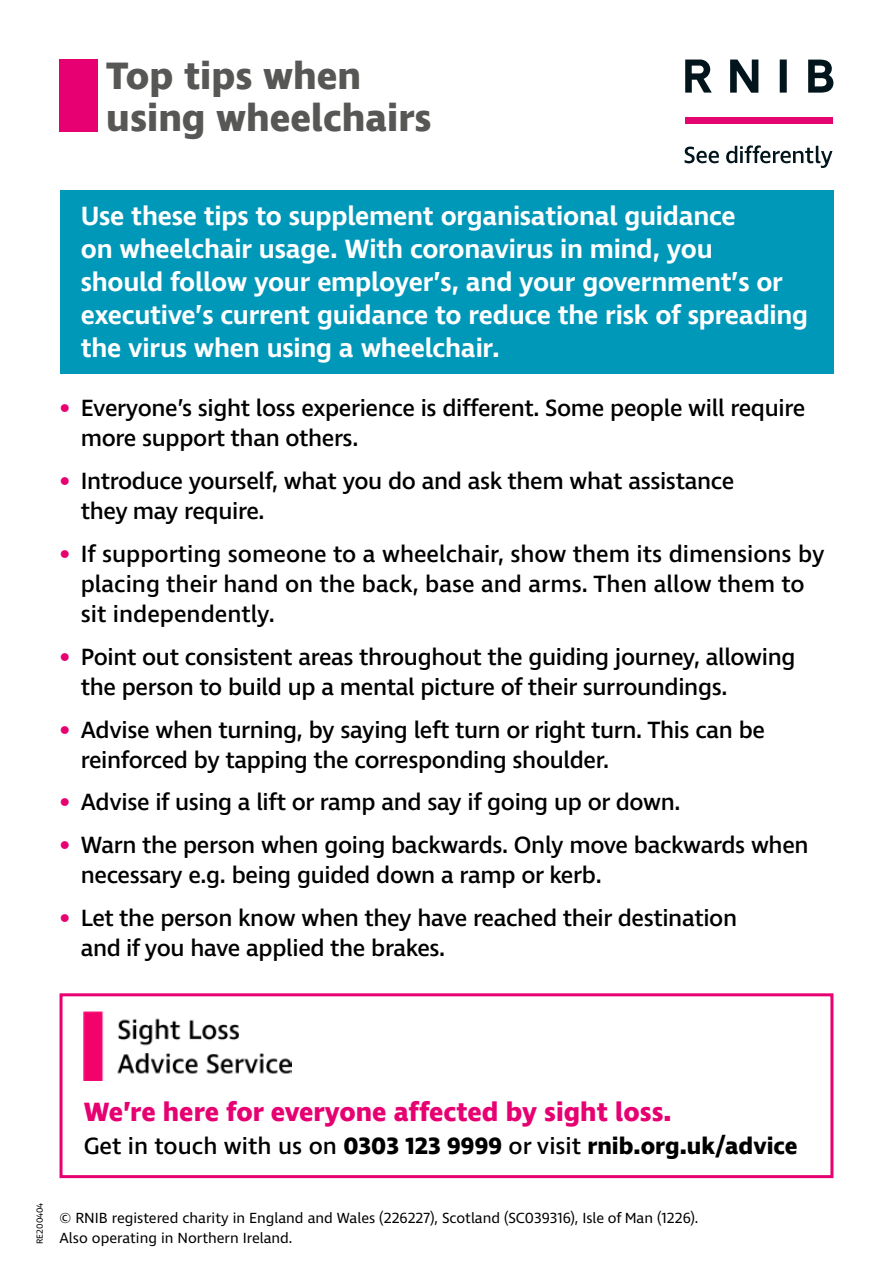
<style>
.page{position:relative;width:893px;height:1263px;background:#fff}
.page>*{position:absolute;margin:0;border:0;box-sizing:border-box;transform-origin:0 0}
.t1{font:700 39px/42px "Ingra";color:#575756}
.t2{font:600 27px/33px "Ingra";letter-spacing:-.01em;color:#fff}
.t3{font:700 27px "Ingra";color:#e60071}
.t4{font:500 24px/30px "Ingra";letter-spacing:-.015em;color:#000}
.P___14pt_Body{font:700 24px "Ingra";color:#000}
.t5{font:15px "Ingra";color:#000}
.t6{font:9px "Ingra";color:#000}
.s1{font-weight:700;font-size:27px;color:#e60071}
.s2{font-weight:500}
</style>
<div class="page">
<div style="left:60px;top:190px;width:773px;height:184px;background:#0098b9"></div>
<div style="left:60px;top:60px;width:38px;height:72px;background:#e60071"></div>
<div style="left:685px;top:117px;width:147px;height:6px;background:#e40571"></div>
<svg style="left:685px;top:147px;width:34px;height:16px"></svg>
<svg style="left:726px;top:145px;width:106px;height:23px"></svg>
<svg style="left:685px;top:60px;width:102px;height:33px"></svg>
<svg style="left:808px;top:60px;width:25px;height:33px"></svg>
<img style="left:84px;top:1011px;width:208px;height:70px">
<div style="left:60px;top:993px;width:773px;height:185px;border:3px solid #e60071"></div>
<h1 class="t1" style="left:106px;top:57px;width:327px">Top tips when using wheelchairs</h1>
<h2 class="t2" style="left:81px;top:200px;width:729px">Use these tips to supplement organisational guidance<br>on wheelchair usage. With coronavirus in mind, you<br>should follow your employer’s, and your government’s or executive’s current guidance to reduce the risk of spreading the virus when using a wheelchair.</h2>
<p class="t4" style="left:81px;top:395px;width:726px;text-indent:-21px"><span class="s1">•</span> Everyone’s sight loss experience is different. Some people will require more support than others.</p>
<p class="t4" style="left:81px;top:467px;width:655px;text-indent:-21px"><span class="s1">•</span> Introduce yourself, what you do and ask them what assistance they may require.</p>
<p class="t4" style="left:81px;top:540px;width:745px;text-indent:-21px"><span class="s1">•</span> If supporting someone to a wheelchair, show them its dimensions by placing their hand on the back, base and arms. Then allow them to sit independently.</p>
<p class="t4" style="left:81px;top:643px;width:716px;text-indent:-21px"><span class="s1">•</span> Point out consistent areas throughout the guiding journey, allowing the person to build up a mental picture of their surroundings.</p>
<p class="t4" style="left:81px;top:716px;width:686px;text-indent:-21px"><span class="s1">•</span> Advise when turning, by saying left turn or right turn. This can be reinforced by tapping the corresponding shoulder.</p>
<p class="t4" style="left:60px;top:788px;width:622px"><span class="s1">•</span> Advise if using a lift or ramp and say if going up or down.</p>
<p class="t4" style="left:81px;top:831px;width:729px;text-indent:-21px"><span class="s1">•</span> Warn the person when going backwards. Only move backwards when necessary e.g. being guided down a ramp or kerb.</p>
<p class="t4" style="left:81px;top:904px;width:658px;text-indent:-21px"><span class="s1">•</span> Let the person know when they have reached their destination and if you have applied the brakes.</p>
<h3 class="t3" style="left:84px;top:1095px;width:589px">We’re here for everyone affected by sight loss.</h3>
<p class="P___14pt_Body" style="left:84px;top:1130px;width:715px"><span class="s2">Get in touch with us on</span> 0303 123 9999 <span class="s2">or visit</span> rnib.org.uk/advice</p>
<p class="t6" style="left:34px;top:1244px;width:43px;rotate:-90deg">RE200404</p>
<p class="t5" style="left:60px;top:1209px;width:640px">© RNIB registered charity in England and Wales (226227), Scotland (SC039316), Isle of Man (1226).</p>
<p class="t5" style="left:60px;top:1228px;width:234px">Also operating in Northern Ireland.</p>
</div>
